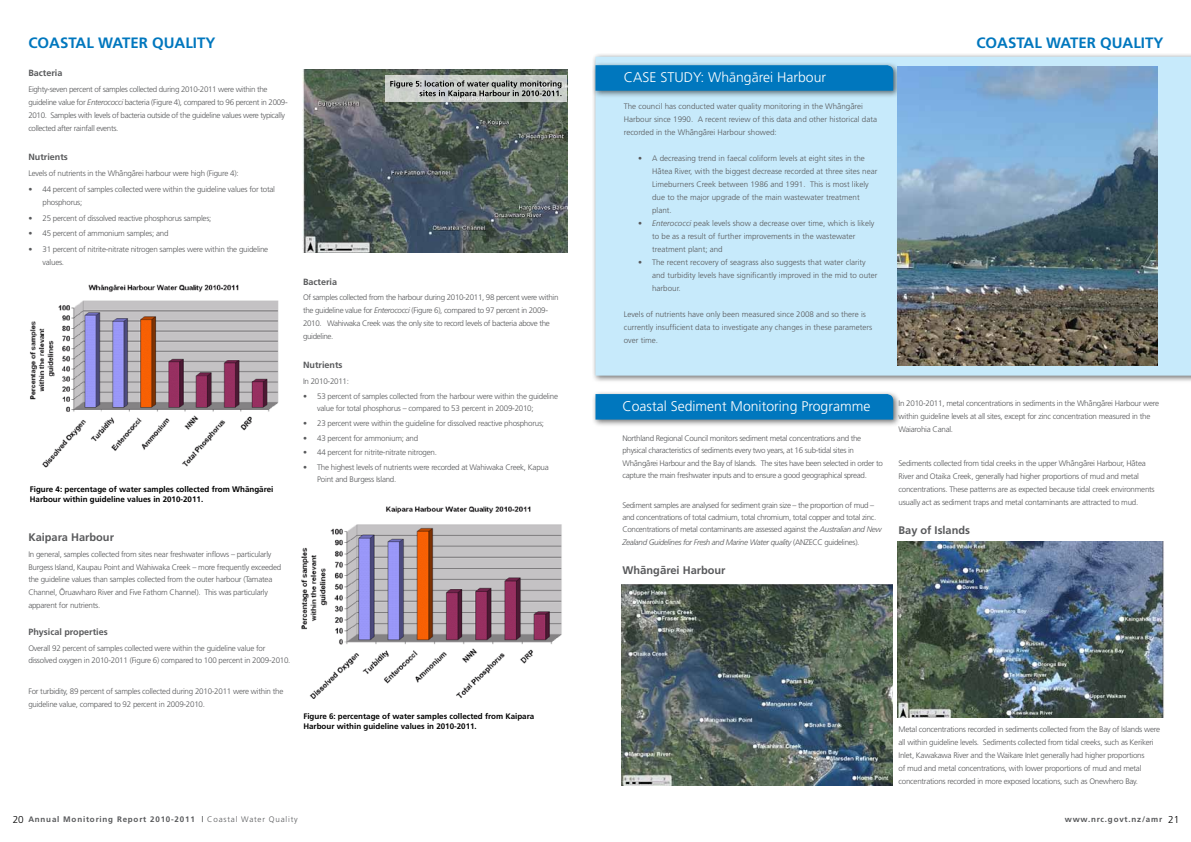
<style>
.page{position:relative;width:1191px;height:842px;background:#fff}
.page>*{position:absolute;margin:0;border:0;box-sizing:border-box;transform-origin:0 0}
.t1{font:700 15px "Frutiger";color:#0077be}
.t2{font:300 14px "Frutiger";color:#fff}
.t3{font:700 11px "Frutiger";color:#58595b}
.t4{font:300 10px "Frutiger";color:#000}
.t5{font:700 9px "Frutiger";color:#58595b}
.t6{font:300 8px/13px "Frutiger";letter-spacing:-.03em;color:#58595b}
.t7{font:300 8px/13px "Frutiger";color:#58595b}
.t8{font:700 8px/9.6px "Frutiger Maori";color:#000}
.t9{font:700 8px/9.6px "Frutiger";color:#000}
.t10{font:700 8px "Frutiger";letter-spacing:.1em;color:#58595b}
.t11{font:italic 300 8px "Frutiger";letter-spacing:-.04em;color:#58595b}
.s1{font-style:italic}
.s2{font-family:"Frutiger Maori";font-size:8.5px}
.s3{font-family:"Frutiger Maori"}
.s4{font-style:normal}
.s5{font-family:"Frutiger Maori";font-size:11.5px}
.s6{font-weight:300}
</style>
<div class="page">
<div style="left:592px;top:390px;width:309px;height:37px;background:#000;opacity:.55"></div>
<svg style="left:595px;top:394px;width:298px;height:26px;background:#0377bd"></svg>
<img style="left:30px;top:284px;width:249px;height:184px">
<img style="left:301px;top:506px;width:261px;height:192px">
<img style="left:302px;top:69px;width:265px;height:183px">
<img style="left:621px;top:585px;width:271px;height:200px">
<img style="left:897px;top:541px;width:267px;height:176px">
<svg style="left:386px;top:75px;width:181px;height:27px;background:#cbceca"></svg>
<div style="left:592px;top:53px;width:599px;height:330px;background:#000;opacity:.55"></div>
<div style="left:595px;top:57px;width:596px;height:319px;background:#c7eafb"></div>
<svg style="left:390px;top:80px;width:171px;height:18px;background:#9fa2a0"></svg>
<div style="left:592px;top:62px;width:309px;height:37px;background:#000;opacity:.55"></div>
<svg style="left:595px;top:65px;width:298px;height:26px;background:#0277bd"></svg>
<img style="left:897px;top:67px;width:260px;height:299px">
<h1 class="t1" style="left:28px;top:34px;width:189px">COASTAL WATER QUALITY</h1>
<h1 class="t1" style="left:976px;top:34px;width:189px">COASTAL WATER QUALITY</h1>
<p class="t5" style="left:28px;top:68px;width:36px">Bacteria</p>
<p class="t6" style="left:28px;top:83px;width:261px">Eighty-seven percent of samples collected during 2010-2011 were within the guideline value for <span class="s1">Enterococci</span> bacteria (Figure 4), compared to 96 percent in 2009- 2010. Samples with levels of bacteria outside of the guideline values were typically collected after rainfall events.</p>
<p class="t5" style="left:28px;top:152px;width:41px">Nutrients</p>
<p class="t6" style="left:28px;top:167px;width:212px">Levels of nutrients in the Wh<span class="s2">ä</span>ng<span class="s2">ä</span>rei harbour were high (Figure 4):</p>
<p class="t6" style="left:43px;top:183px;width:234px;text-indent:-14px">• 44 percent of samples collected were within the guideline values for total phosphorus;</p>
<p class="t6" style="left:28px;top:211px;width:185px">• 25 percent of dissolved reactive phosphorus samples;</p>
<p class="t6" style="left:28px;top:227px;width:142px">• 45 percent of ammonium samples; and</p>
<p class="t6" style="left:43px;top:243px;width:227px;text-indent:-14px">• 31 percent of nitrite-nitrate nitrogen samples were within the guideline values.</p>
<p class="t8" style="left:30px;top:485px;width:245px">Figure 4: percentage of water samples collected from Whängärei<br>Harbour within guideline values in 2010-2011.</p>
<h3 class="t3" style="left:28px;top:531px;width:87px">Kaipara Harbour</h3>
<p class="t6" style="left:28px;top:548px;width:254px;line-height:12.6px">In general, samples collected from sites near freshwater inflows – particularly Burgess Island, Kaupau Point and Wahiwaka Creek – more frequently exceeded the guideline values than samples collected from the outer harbour (Tamatea Channel, <span class="s2">Ö</span>ruawharo River and Five Fathom Channel). This was particularly apparent for nutrients.</p>
<p class="t5" style="left:28px;top:627px;width:81px">Physical properties</p>
<p class="t6" style="left:28px;top:642px;width:264px;line-height:12.5px">Overall 92 percent of samples collected were within the guideline value for dissolved oxygen in 2010-2011 (Figure 6) compared to 100 percent in 2009-2010.</p>
<p class="t6" style="left:28px;top:685px;width:256px">For turbidity, 89 percent of samples collected during 2010-2011 were within the guideline value, compared to 92 percent in 2009-2010.</p>
<p class="t5" style="left:303px;top:276px;width:36px">Bacteria</p>
<p class="t6" style="left:303px;top:291px;width:257px">Of samples collected from the harbour during 2010-2011, 98 percent were within the guideline value for <span class="s1">Enterococci</span> (Figure 6), compared to 97 percent in 2009- 2010. Wahiwaka Creek was the only site to record levels of bacteria above the guideline.</p>
<p class="t5" style="left:303px;top:360px;width:41px">Nutrients</p>
<p class="t6" style="left:303px;top:375px;width:48px">In 2010-2011:</p>
<p class="t6" style="left:317px;top:390px;width:242px;line-height:12px;text-indent:-14px">• 53 percent of samples collected from the harbour were within the guideline value for total phosphorus – compared to 53 percent in 2009-2010;</p>
<p class="t6" style="left:303px;top:416px;width:242px">• 23 percent were within the guideline for dissolved reactive phosphorus;</p>
<p class="t6" style="left:303px;top:431px;width:117px">• 43 percent for ammonium; and</p>
<p class="t6" style="left:303px;top:446px;width:135px">• 44 percent for nitrite-nitrate nitrogen.</p>
<p class="t6" style="left:317px;top:461px;width:233px;line-height:12px;text-indent:-14px">• The highest levels of nutrients were recorded at Wahiwaka Creek, Kapua<br>Point and Burgess Island.</p>
<p class="t9" style="left:303px;top:711px;width:232px">Figure 6: percentage of water samples collected from Kaipara<br>Harbour within guideline values in 2010-2011.</p>
<h2 class="t2" style="left:624px;top:70px;width:204px">CASE STUDY: Wh<span class="s3">ä</span>ng<span class="s3">ä</span>rei Harbour</h2>
<p class="t7" style="left:624px;top:100px;width:255px">The council has conducted water quality monitoring in the Wh<span class="s2">ä</span>ng<span class="s2">ä</span>rei<br>Harbour since 1990. A recent review of this data and other historical data recorded in the Wh<span class="s2">ä</span>ng<span class="s2">ä</span>rei Harbour showed:</p>
<p class="t7" style="left:652px;top:152px;width:227px;text-indent:-14px">• A decreasing trend in faecal coliform levels at eight sites in the H<span class="s2">ä</span>tea River, with the biggest decrease recorded at three sites near Limeburners Creek between 1986 and 1991. This is most likely due to the major upgrade of the main wastewater treatment plant.</p>
<p class="t7" style="left:652px;top:217px;width:224px;text-indent:-14px">• <span class="s1">Enterococci</span> peak levels show a decrease over time, which is likely to be as a result of further improvements in the wastewater treatment plant; and</p>
<p class="t7" style="left:652px;top:256px;width:227px;text-indent:-14px">• The recent recovery of seagrass also suggests that water clarity and turbidity levels have significantly improved in the mid to outer harbour.</p>
<p class="t7" style="left:624px;top:308px;width:250px">Levels of nutrients have only been measured since 2008 and so there is currently insufficient data to investigate any changes in these parameters over time.</p>
<h2 class="t2" style="left:622px;top:398px;width:249px">Coastal Sediment Monitoring Programme</h2>
<p class="t6" style="left:622px;top:433px;width:240px;line-height:12px">Northland Regional Council monitors sediment metal concentrations and the physical characteristics of sediments every two years, at 16 sub-tidal sites in</p>
<p class="t6" style="left:622px;top:458px;width:262px;line-height:12px">Wh<span class="s2">ä</span>ng<span class="s2">ä</span>rei Harbour and the Bay of Islands. The sites have been selected in order to capture the main freshwater inputs and to ensure a good geographical spread.</p>
<p class="t6" style="left:622px;top:499px;width:261px;line-height:12px">Sediment samples are analysed for sediment grain size – the proportion of mud – and concentrations of total cadmium, total chromium, total copper and total zinc.<br>Concentrations of metal contaminants are assessed against the <span class="s1">Australian and New</span></p>
<p class="t11" style="left:622px;top:538px;width:238px">Zealand Guidelines for Fresh and Marine Water quality <span class="s4">(ANZECC guidelines).</span></p>
<h3 class="t3" style="left:622px;top:564px;width:105px">Wh<span class="s5">ä</span>ng<span class="s5">ä</span>rei Harbour</h3>
<p class="t6" style="left:898px;top:397px;width:262px">In 2010-2011, metal concentrations in sediments in the Wh<span class="s2">ä</span>ng<span class="s2">ä</span>rei Harbour were within guideline levels at all sites, except for zinc concentration measured in the<br>Waiarohia Canal.</p>
<p class="t6" style="left:898px;top:457px;width:258px">Sediments collected from tidal creeks in the upper Wh<span class="s2">ä</span>ng<span class="s2">ä</span>rei Harbour, H<span class="s2">ä</span>tea River and Otaika Creek, generally had higher proportions of mud and metal concentrations. These patterns are as expected because tidal creek environments usually act as sediment traps and metal contaminants are attracted to mud.</p>
<h3 class="t3" style="left:898px;top:524px;width:73px">Bay of Islands</h3>
<p class="t6" style="left:898px;top:722px;width:263px">Metal concentrations recorded in sediments collected from the Bay of Islands were all within guideline levels. Sediments collected from tidal creeks, such as Kerikeri Inlet, Kawakawa River and the Waikare Inlet generally had higher proportions<br>of mud and metal concentrations, with lower proportions of mud and metal concentrations recorded in more exposed locations, such as Onewhero Bay.</p>
<p class="t4" style="left:13px;top:813px;width:13px">20</p>
<p class="t4" style="left:1168px;top:813px;width:13px">21</p>
<p class="t10" style="left:28px;top:814px;width:271px">Annual Monitoring Report 2010-2011 | <span class="s6">Coastal Water Quality</span></p>
<p class="t10" style="left:1064px;top:814px;width:99px">www.nrc.govt.nz/amr</p>
</div>
